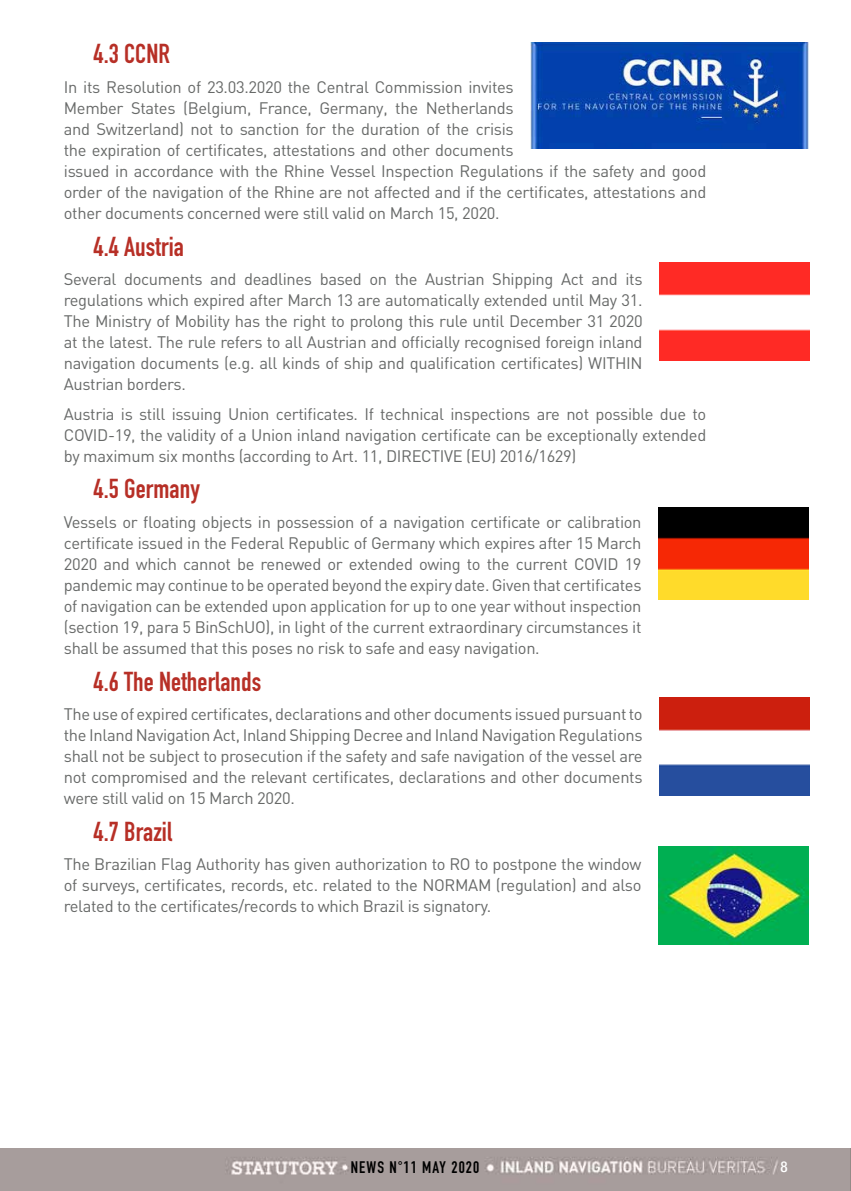
<style>
.page{position:relative;width:851px;height:1191px;background:#fff}
.page>*{position:absolute;margin:0;border:0;box-sizing:border-box;transform-origin:0 0}
.t1{font:27px "DIN Engschrift";letter-spacing:.005em;color:#b72f26}
.t2{font:16.5px/21px "DIN";letter-spacing:-.02em;color:#676968;text-align:justify}
.t3{font:16.5px "DIN Engschrift";letter-spacing:.07em;color:#000}
.t4{font:500 condensed 15px "Helvetica Neue";color:#fff}
</style>
<div class="page">
<div style="left:0;top:1148px;width:850px;height:43px;background:#a79d9c"></div>
<img style="left:226px;top:1157px;width:552px;height:18px">
<img style="left:530px;top:43px;width:278px;height:106px">
<img style="left:659px;top:263px;width:150px;height:97px">
<img style="left:659px;top:697px;width:150px;height:98px">
<div style="left:658px;top:506px;width:150px;height:98px;background:linear-gradient(to right,#fff,#fff)"></div>
<img style="left:658px;top:507px;width:150px;height:92px">
<img style="left:658px;top:846px;width:150px;height:98px">
<h1 class="t1" style="left:94px;top:38px;width:78px">4.3 CCNR</h1>
<p class="t2" style="left:64px;top:76px;width:644px;text-align:left">In its Resolution of 23.03.2020 the Central Commission invites<br>Member States (Belgium, France, Germany, the Netherlands<br>and Switzerland) not to sanction for the duration of the crisis<br>the expiration of certificates, attestations and other documents<br>issued in accordance with the Rhine Vessel Inspection Regulations if the safety and good order of the navigation of the Rhine are not affected and if the certificates, attestations and other documents concerned were still valid on March 15, 2020.</p>
<h1 class="t1" style="left:94px;top:230px;width:92px">4.4 Austria</h1>
<p class="t2" style="left:64px;top:268px;width:580px">Several documents and deadlines based on the Austrian Shipping Act and its regulations which expired after March 13 are automatically extended until May 31.<br>The Ministry of Mobility has the right to prolong this rule until December 31 2020 at the latest. The rule refers to all Austrian and officially recognised foreign inland navigation documents (e.g. all kinds of ship and qualification certificates) WITHIN Austrian borders.</p>
<p class="t2" style="left:64px;top:403px;width:644px">Austria is still issuing Union certificates. If technical inspections are not possible due to COVID-19, the validity of a Union inland navigation certificate can be exceptionally extended by maximum six months (according to Art. 11, DIRECTIVE (EU) 2016/1629)</p>
<h1 class="t1" style="left:94px;top:473px;width:108px">4.5 Germany</h1>
<p class="t2" style="left:64px;top:511px;width:579px">Vessels or floating objects in possession of a navigation certificate or calibration certificate issued in the Federal Republic of Germany which expires after 15 March 2020 and which cannot be renewed or extended owing to the current COVID 19 pandemic may continue to be operated beyond the expiry date. Given that certificates of navigation can be extended upon application for up to one year without inspection (section 19, para 5 BinSchUO), in light of the current extraordinary circumstances it shall be assumed that this poses no risk to safe and easy navigation.</p>
<h1 class="t1" style="left:94px;top:665px;width:169px">4.6 The Netherlands</h1>
<p class="t2" style="left:64px;top:703px;width:580px">The use of expired certificates, declarations and other documents issued pursuant to the Inland Navigation Act, Inland Shipping Decree and Inland Navigation Regulations shall not be subject to prosecution if the safety and safe navigation of the vessel are not compromised and the relevant certificates, declarations and other documents were still valid on 15 March 2020.</p>
<h1 class="t1" style="left:94px;top:815px;width:80px">4.7 Brazil</h1>
<p class="t2" style="left:64px;top:853px;width:579px">The Brazilian Flag Authority has given authorization to RO to postpone the window of surveys, certificates, records, etc. related to the NORMAM (regulation) and also related to the certificates/records to which Brazil is signatory.</p>
<p class="t3" style="left:350px;top:1157px;width:130px">NEWS N°11 MAY 2020</p>
<p class="t4" style="left:780px;top:1157px;width:9px">8</p>
</div>
